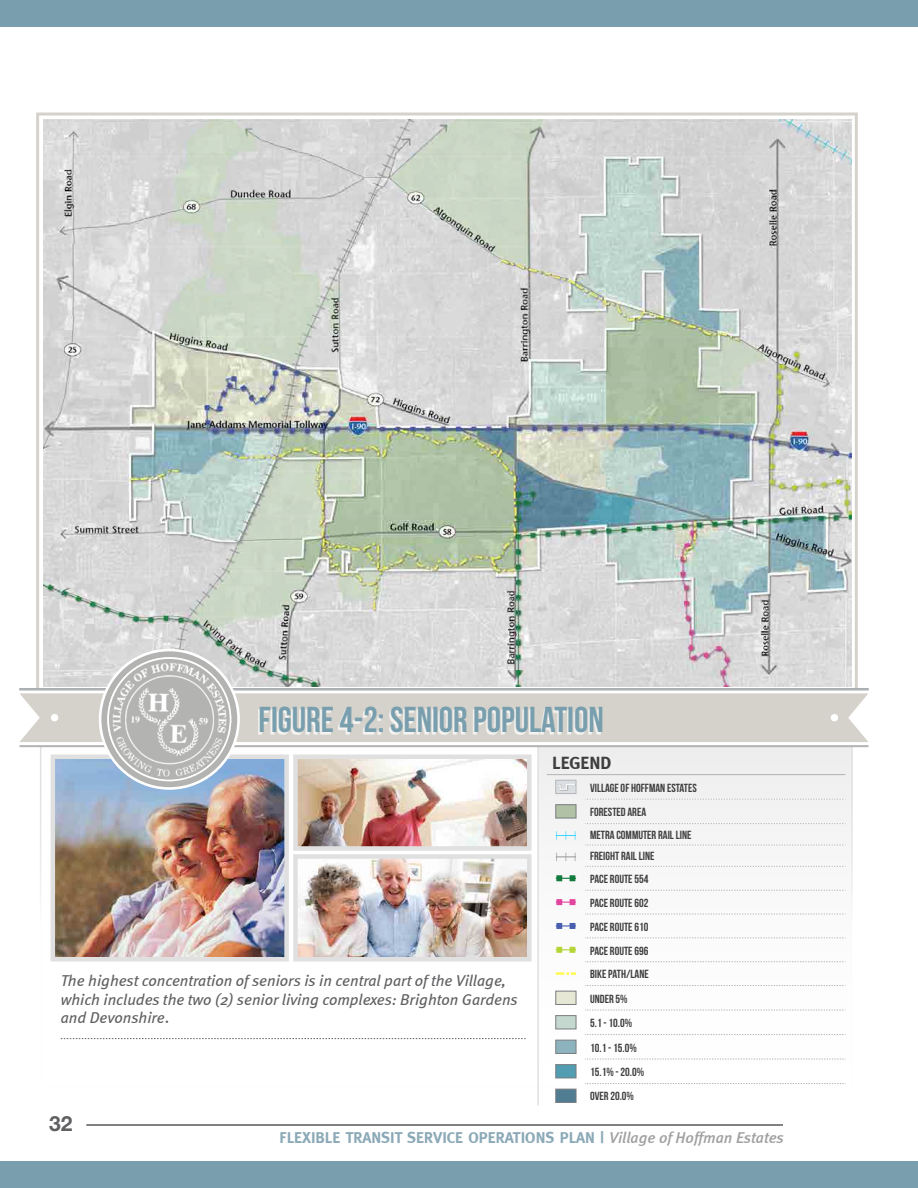
<style>
.page{position:relative;width:918px;height:1188px;background:#fff}
.page>*{position:absolute;margin:0;border:0;box-sizing:border-box;transform-origin:0 0}
.t1{font:36px "Bebas Neue";color:#799fae}
.t2{font:700 21px "Helvetica Neue";color:#606063}
.t3{font:700 17.85px "Meta";color:#3e3e3f}
.t4{font:italic 15.75px/18.9px "Meta";color:#606063}
.t5{font:700 15.75px "Meta";color:#8ba9b7}
.t6{font:11.85px/24.2px "Bebas Neue";color:#3e3e3f}
.s1{font-style:normal}
.s2{font-weight:500;font-style:italic;color:#9fa09f}
</style>
<div class="page">
<hr style="left:86px;top:1124px;width:697px;height:2px;background:#57585a">
<div style="left:0;top:0;width:918px;height:27px;background:#799fae"></div>
<div style="left:0;top:1161px;width:918px;height:27px;background:#799fae"></div>
<img style="left:56px;top:759px;width:228px;height:198px">
<div style="left:51px;top:754px;width:238px;height:208px;border:4px solid #e0e0e1"></div>
<img style="left:298px;top:859px;width:229px;height:98px">
<div style="left:293px;top:854px;width:239px;height:108px;border:4px solid #e0e0e1"></div>
<img style="left:298px;top:759px;width:229px;height:87px">
<div style="left:293px;top:754px;width:239px;height:97px;border:4px solid #e0e0e1"></div>
<div style="left:538px;top:692px;width:314px;height:399px;background:#fafafa"></div>
<hr style="left:537px;top:746px;width:2px;height:360px;background:#e0e0e1">
<svg style="left:36px;top:112px;width:822px;height:573px"></svg>
<img style="left:43px;top:119px;width:808px;height:566px">
<svg style="left:19px;top:685px;width:850px;height:66px"></svg>
<hr style="left:19px;top:745px;width:849px;height:2px;background:#b3b3b2">
<hr style="left:19px;top:688px;width:849px;height:2px;background:#b3b3b2">
<div style="left:51px;top:714px;width:7px;height:7px;background:#fff;border-radius:50%"></div>
<div style="left:831px;top:714px;width:7px;height:7px;background:#fff;border-radius:50%"></div>
<svg style="left:100px;top:650px;width:139px;height:139px;fill:#b3b3b2"></svg>
<div style="left:99px;top:649px;width:141px;height:141px;border:3px solid #fff;border-radius:50%"></div>
<img style="left:107px;top:657px;width:124px;height:124px;border-radius:62px">
<div style="left:107px;top:657px;width:124px;height:124px;border:2px solid #fff;border-radius:50%"></div>
<div style="left:258px;top:709px;width:342px;height:26px;background:#fff;opacity:.75"></div>
<hr style="left:547px;top:774px;width:38px;height:1px;background:#b3b3b2">
<hr style="left:585px;top:774px;width:260px;height:1px;background:#b3b3b2">
<svg style="left:585px;top:799px;width:261px;height:1px"></svg>
<svg style="left:585px;top:823px;width:261px;height:1px"></svg>
<svg style="left:585px;top:845px;width:261px;height:1px"></svg>
<svg style="left:585px;top:866px;width:261px;height:1px"></svg>
<svg style="left:585px;top:890px;width:261px;height:1px"></svg>
<svg style="left:585px;top:914px;width:261px;height:1px"></svg>
<svg style="left:585px;top:938px;width:261px;height:1px"></svg>
<svg style="left:585px;top:961px;width:261px;height:1px"></svg>
<svg style="left:585px;top:985px;width:261px;height:1px"></svg>
<svg style="left:585px;top:1010px;width:261px;height:1px"></svg>
<svg style="left:585px;top:1034px;width:261px;height:1px"></svg>
<svg style="left:585px;top:1059px;width:261px;height:1px"></svg>
<svg style="left:585px;top:1083px;width:261px;height:1px"></svg>
<div style="left:556px;top:780px;width:20px;height:14px;background:#dadee2"></div>
<svg style="left:558px;top:784px;width:16px;height:7px"></svg>
<div style="left:555px;top:804px;width:21px;height:14px;background:#b0c1a6;border:1px solid #7a7c7f"></div>
<svg style="left:556px;top:831px;width:20px;height:9px"></svg>
<svg style="left:556px;top:853px;width:20px;height:8px"></svg>
<svg style="left:556px;top:875px;width:20px;height:6px"></svg>
<svg style="left:556px;top:899px;width:20px;height:6px"></svg>
<hr style="left:556px;top:925px;width:20px;height:2px;background:#4a5eb0">
<svg style="left:556px;top:923px;width:19px;height:6px"></svg>
<svg style="left:556px;top:947px;width:20px;height:6px"></svg>
<svg style="left:556px;top:972px;width:20px;height:3px"></svg>
<div style="left:555px;top:991px;width:21px;height:14px;background:#e6e7d4;border:1px solid #7a7c7f"></div>
<div style="left:555px;top:1015px;width:21px;height:14px;background:#c4d8d0;border:1px solid #7a7c7f"></div>
<div style="left:555px;top:1040px;width:21px;height:14px;background:#8db3bf;border:1px solid #7a7c7f"></div>
<div style="left:555px;top:1064px;width:21px;height:14px;background:#529db2;border:1px solid #7a7c7f"></div>
<div style="left:555px;top:1089px;width:21px;height:14px;background:#517d92;border:1px solid #7a7c7f"></div>
<svg style="left:61px;top:1038px;width:465px;height:1px"></svg>
<p class="t1" style="left:259px;top:700px;width:347px">FIGURE 4-2: SENIOR POPULATION</p>
<p class="t3" style="left:552px;top:753px;width:61px">LEGEND</p>
<p class="t6" style="left:590px;top:775px;width:108px">VILLAGE OF HOFFMAN ESTATES<br>FORESTED AREA</p>
<p class="t6" style="left:590px;top:824px;width:103px;line-height:21.5px">METRA COMMUTER RAIL LINE<br>FREIGHT RAIL LINE</p>
<p class="t6" style="left:590px;top:867px;width:60px">PACE ROUTE 554<br>PACE ROUTE 602<br>PACE ROUTE 610<br>PACE ROUTE 696<br>BIKE PATH/LANE<br>UNDER 5%<br>5.1 - 10.0%<br>10.1 - 15.0%<br>15.1% - 20.0%<br>OVER 20.0%</p>
<p class="t4" style="left:61px;top:971px;width:459px">The highest concentration of seniors is in central part of the Village, which includes the two (2) senior living complexes: Brighton Gardens and Devonshire<span class="s1">.</span></p>
<p class="t2" style="left:49px;top:1111px;width:25px">32</p>
<h3 class="t5" style="left:280px;top:1129px;width:506px">FLEXIBLE TRANSIT SERVICE OPERATIONS PLAN | <span class="s2">Village of Hoffman Estates</span></h3>
</div>
